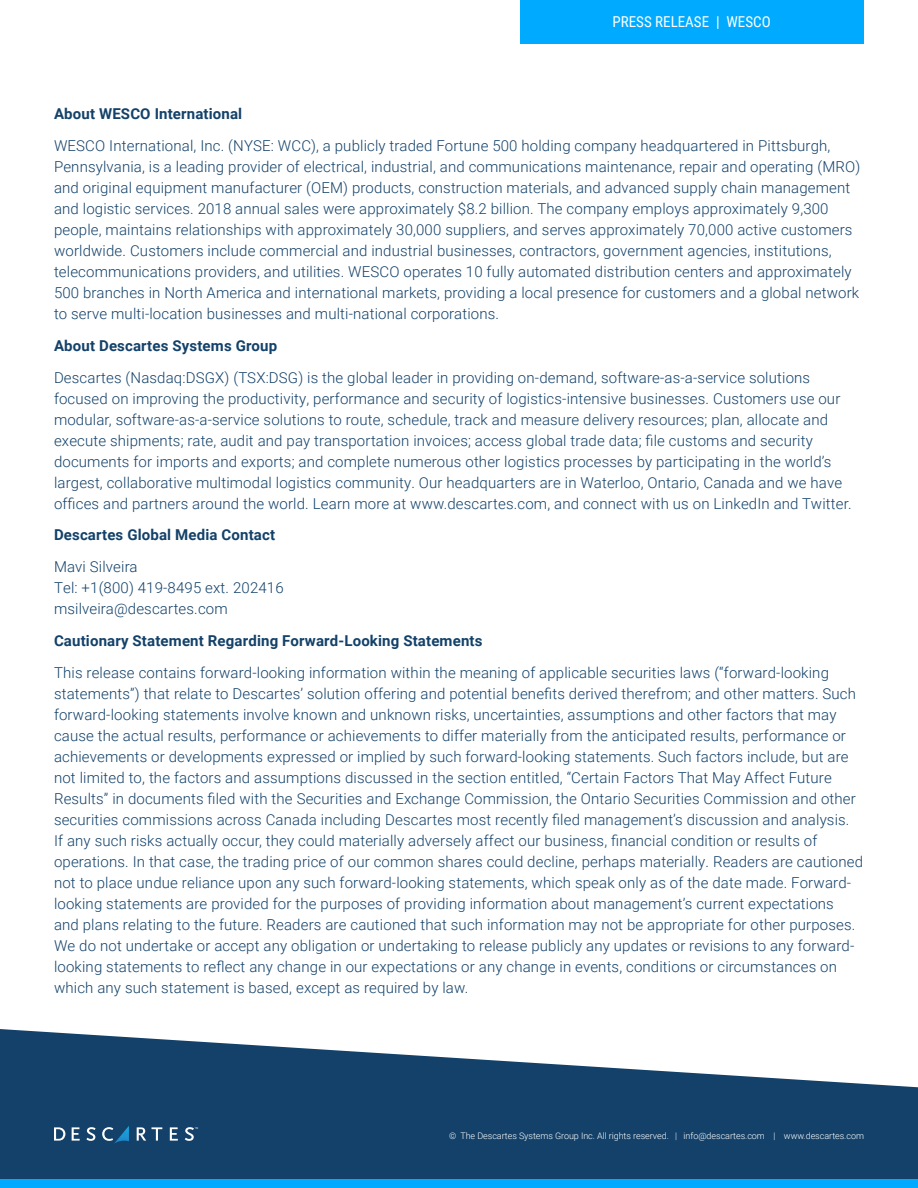
<style>
.page{position:relative;width:918px;height:1188px;background:#fff}
.page>*{position:absolute;margin:0;border:0;box-sizing:border-box;transform-origin:0 0}
.Body{font:300 15px/21px "Roboto";letter-spacing:.01em;color:#134169}
.Body-2{font:700 15px "Roboto";letter-spacing:.01em;color:#134169}
.t1{font:15px "Roboto Condensed";color:#fff}
.t2{font:300 9px "Roboto";letter-spacing:-.005em;color:#fff}
</style>
<div class="page">
<svg style="left:0;top:1029px;width:918px;height:150px;fill:#134169"></svg>
<div style="left:521px;top:0;width:343px;height:43px;background:#0af"></div>
<div style="left:0;top:1179px;width:918px;height:9px;background:#0af"></div>
<svg style="left:72px;top:1127px;width:8px;height:14px"></svg>
<svg style="left:86px;top:1127px;width:10px;height:14px"></svg>
<svg style="left:102px;top:1126px;width:27px;height:18px"></svg>
<svg style="left:54px;top:1127px;width:11px;height:14px"></svg>
<svg style="left:137px;top:1127px;width:9px;height:14px"></svg>
<svg style="left:152px;top:1127px;width:10px;height:14px"></svg>
<svg style="left:170px;top:1127px;width:8px;height:14px"></svg>
<svg style="left:185px;top:1127px;width:13px;height:14px"></svg>
<p class="t1" style="left:613px;top:11px;width:160px">PRESS RELEASE | WESCO</p>
<p class="Body-2" style="left:54px;top:103px;width:190px">About WESCO International</p>
<p class="Body" style="left:54px;top:135px;width:808px">WESCO International, Inc. (NYSE: WCC), a publicly traded Fortune 500 holding company headquartered in Pittsburgh, Pennsylvania, is a leading provider of electrical, industrial, and communications maintenance, repair and operating (MRO) and original equipment manufacturer (OEM) products, construction materials, and advanced supply chain management and logistic services. 2018 annual sales were approximately $8.2 billion. The company employs approximately 9,300 people, maintains relationships with approximately 30,000 suppliers, and serves approximately 70,000 active customers worldwide. Customers include commercial and industrial businesses, contractors, government agencies, institutions, telecommunications providers, and utilities. WESCO operates 10 fully automated distribution centers and approximately 500 branches in North America and international markets, providing a local presence for customers and a global network to serve multi-location businesses and multi-national corporations.</p>
<p class="Body-2" style="left:54px;top:335px;width:225px">About Descartes Systems Group</p>
<p class="Body" style="left:54px;top:366px;width:799px">Descartes (Nasdaq:DSGX) (TSX:DSG) is the global leader in providing on-demand, software-as-a-service solutions focused on improving the productivity, performance and security of logistics-intensive businesses. Customers use our modular, software-as-a-service solutions to route, schedule, track and measure delivery resources; plan, allocate and execute shipments; rate, audit and pay transportation invoices; access global trade data; file customs and security documents for imports and exports; and complete numerous other logistics processes by participating in the world’s largest, collaborative multimodal logistics community. Our headquarters are in Waterloo, Ontario, Canada and we have offices and partners around the world. Learn more at www.descartes.com, and connect with us on LinkedIn and Twitter.</p>
<p class="Body-2" style="left:54px;top:525px;width:223px">Descartes Global Media Contact</p>
<p class="Body" style="left:54px;top:556px;width:231px">Mavi Silveira<br>Tel: +1(800) 419-8495 ext. 202416 msilveira@descartes.com</p>
<p class="Body-2" style="left:54px;top:630px;width:430px">Cautionary Statement Regarding Forward-Looking Statements</p>
<p class="Body" style="left:54px;top:661px;width:811px">This release contains forward-looking information within the meaning of applicable securities laws (“forward-looking statements”) that relate to Descartes’ solution offering and potential benefits derived therefrom; and other matters. Such forward-looking statements involve known and unknown risks, uncertainties, assumptions and other factors that may cause the actual results, performance or achievements to differ materially from the anticipated results, performance or achievements or developments expressed or implied by such forward-looking statements. Such factors include, but are not limited to, the factors and assumptions discussed in the section entitled, “Certain Factors That May Affect Future Results” in documents filed with the Securities and Exchange Commission, the Ontario Securities Commission and other securities commissions across Canada including Descartes most recently filed management’s discussion and analysis.<br>If any such risks actually occur, they could materially adversely affect our business, financial condition or results of operations. In that case, the trading price of our common shares could decline, perhaps materially. Readers are cautioned not to place undue reliance upon any such forward-looking statements, which speak only as of the date made. Forward&shy;looking statements are provided for the purposes of providing information about management’s current expectations<br>and plans relating to the future. Readers are cautioned that such information may not be appropriate for other purposes.<br>We do not undertake or accept any obligation or undertaking to release publicly any updates or revisions to any forward&shy;looking statements to reflect any change in our expectations or any change in events, conditions or circumstances on which any such statement is based, except as required by law.</p>
<p class="t2" style="left:449px;top:1129px;width:416px">© The Descartes Systems Group Inc. All rights reserved. | info@descartes.com | www.descartes.com</p>
</div>
